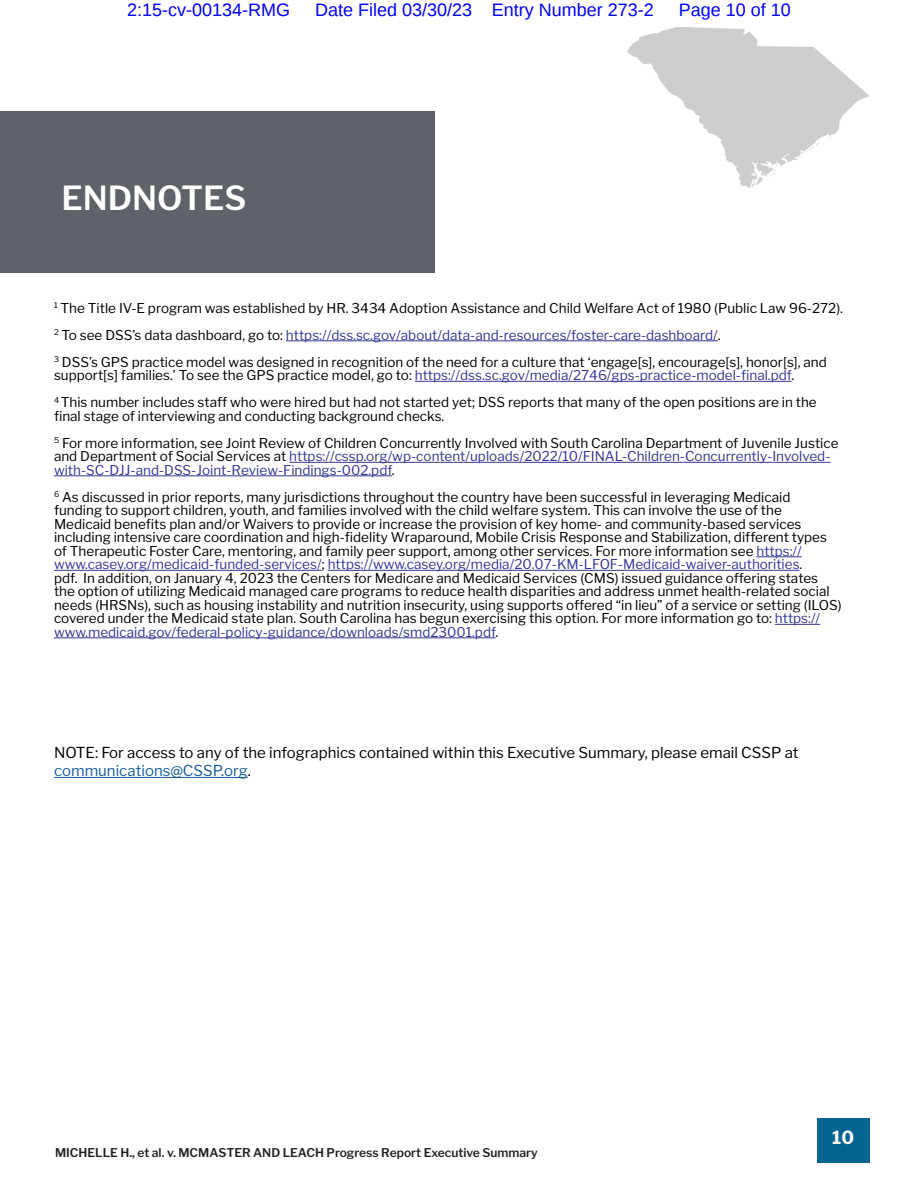
<style>
.page{position:relative;width:918px;height:1188px;background:#fff}
.page>*{position:absolute;margin:0;border:0;box-sizing:border-box;transform-origin:0 0}
.t1{font:600 33px "Libre Franklin";color:#fff}
.t2{font:18px "Liberation Sans";color:#00f}
.t3{font:700 18px "Libre Franklin";color:#fff}
.t4{font:15px/18px "Libre Franklin";color:#000}
.t5{font:13.5px/13.5px "Libre Franklin";color:#000}
.t6{font:13.5px "Libre Franklin";color:#333795}
.t7{font:600 12px "Libre Franklin";color:#231f20}
.s1{color:#000}
.s2{color:#333795}
.s3{color:#175d9e}
</style>
<div class="page">
<div style="left:817px;top:1118px;width:53px;height:45px;background:#026491"></div>
<img style="left:628px;top:27px;width:242px;height:161px">
<div style="left:0;top:112px;width:435px;height:161px;background:#5f6369"></div>
<hr style="left:286px;top:340px;width:432px;height:1px;background:#333795">
<hr style="left:415px;top:381px;width:376px;height:1px;background:#333795">
<hr style="left:289px;top:462px;width:541px;height:1px;background:#333795">
<hr style="left:54px;top:475px;width:338px;height:1px;background:#333795">
<hr style="left:756px;top:556px;width:46px;height:1px;background:#333795">
<hr style="left:54px;top:570px;width:268px;height:1px;background:#333795">
<hr style="left:328px;top:570px;width:472px;height:1px;background:#333795">
<hr style="left:775px;top:624px;width:45px;height:1px;background:#333795">
<hr style="left:54px;top:637px;width:442px;height:1px;background:#333795">
<hr style="left:54px;top:777px;width:194px;height:1px;background:#175d9e">
<h2 class="t2" style="left:127px;top:3px;width:165px">2:15-cv-00134-RMG</h2>
<h2 class="t2" style="left:315px;top:3px;width:340px">Date Filed 03/30/23 Entry Number 273-2</h2>
<h2 class="t2" style="left:679px;top:3px;width:113px">Page 10 of 10</h2>
<p class="t1" style="left:61px;top:178px;width:186px">ENDNOTES</p>
<p class="t5" style="left:54px;top:301px;width:791px"><sup>1</sup> The Title IV-E program was established by HR. 3434 Adoption Assistance and Child Welfare Act of 1980 (Public Law 96-272).</p>
<p class="t6" style="left:54px;top:327px;width:668px"><sup>2</sup> <span class="s1">To see DSS’s data dashboard, go to:</span> https://dss.sc.gov/about/data-and-resources/foster-care-dashboard/<span class="s1">.</span></p>
<p class="t5" style="left:54px;top:355px;width:774px"><sup>3</sup> DSS’s GPS practice model was designed in recognition of the need for a culture that ‘engage[s], encourage[s], honor[s], and support[s] families.’ To see the GPS practice model, go to: <span class="s2">https://dss.sc.gov/media/2746/gps-practice-model-final.pdf</span>.</p>
<p class="t5" style="left:54px;top:396px;width:764px"><sup>4</sup> This number includes staff who were hired but had not started yet; DSS reports that many of the open positions are in the final stage of interviewing and conducting background checks.</p>
<p class="t5" style="left:54px;top:436px;width:786px"><sup>5</sup> For more information, see Joint Review of Children Concurrently Involved with South Carolina Department of Juvenile Justice and Department of Social Services at <span class="s2">https://cssp.org/wp-content/uploads/2022/10/FINAL-Children-Concurrently-Involved&shy;with-SC-DJJ-and-DSS-Joint-Review-Findings-002.pdf</span>.</p>
<p class="t5" style="left:54px;top:490px;width:789px"><sup>6</sup> As discussed in prior reports, many jurisdictions throughout the country have been successful in leveraging Medicaid funding to support children, youth, and families involved with the child welfare system. This can involve the use of the Medicaid benefits plan and/or Waivers to provide or increase the provision of key home- and community-based services including intensive care coordination and high-fidelity Wraparound, Mobile Crisis Response and Stabilization, different types of Therapeutic Foster Care, mentoring, and family peer support, among other services. For more information see <span class="s2">https:// www.casey.org/medicaid-funded-services/</span>; <span class="s2">https://www.casey.org/media/20.07-KM-LFOF-Medicaid-waiver-authorities</span>.<br>pdf. In addition, on January 4, 2023 the Centers for Medicare and Medicaid Services (CMS) issued guidance offering states the option of utilizing Medicaid managed care programs to reduce health disparities and address unmet health-related social needs (HRSNs), such as housing instability and nutrition insecurity, using supports offered “in lieu” of a service or setting (ILOS) covered under the Medicaid state plan. South Carolina has begun exercising this option. For more information go to: <span class="s2">https:// www.medicaid.gov/federal-policy-guidance/downloads/smd23001.pdf</span>.</p>
<p class="t4" style="left:54px;top:744px;width:746px">NOTE: For access to any of the infographics contained within this Executive Summary, please email CSSP at <span class="s3">communications@CSSP.org</span>.</p>
<p class="t7" style="left:55px;top:1145px;width:484px">MICHELLE H., et al. v. MCMASTER AND LEACH Progress Report Executive Summary</p>
<h2 class="t3" style="left:832px;top:1126px;width:23px">10</h2>
</div>
